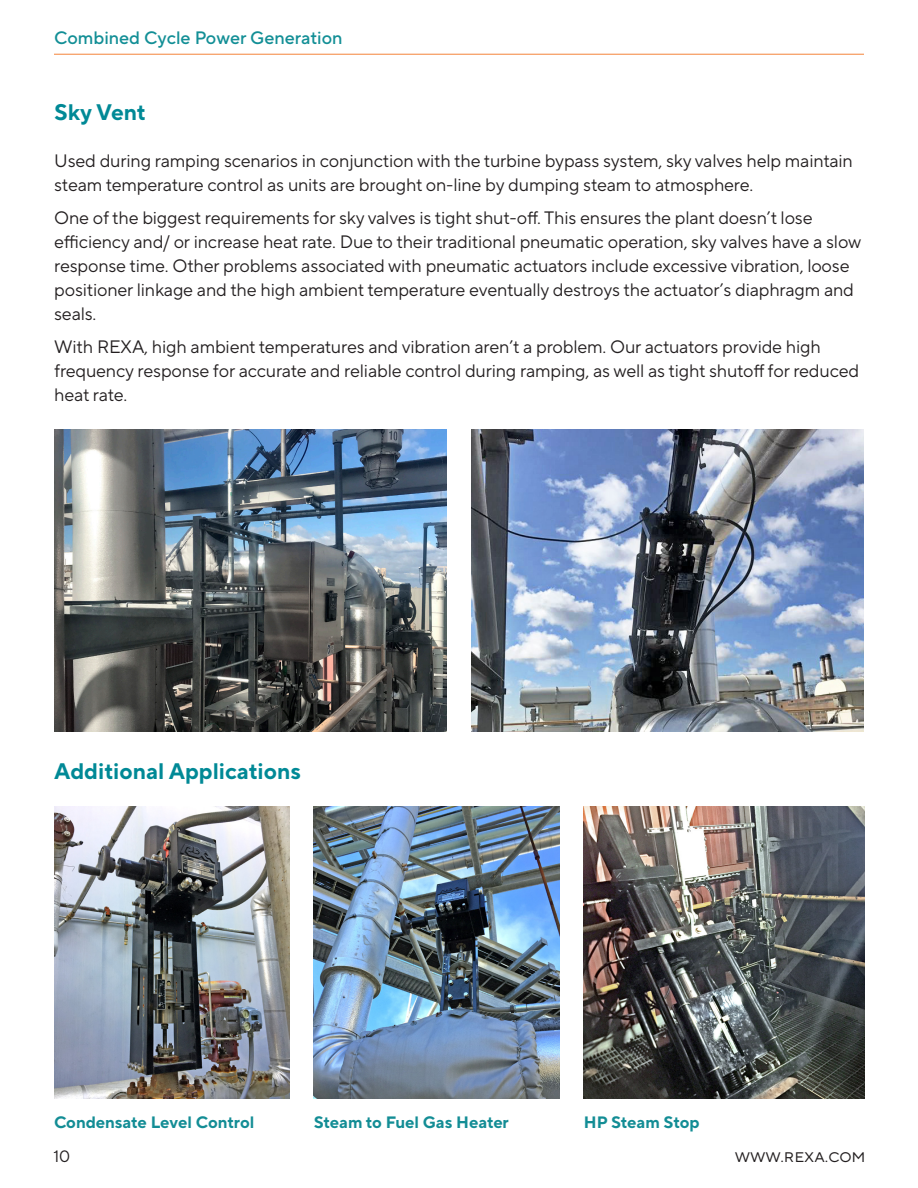
<style>
.page{position:relative;width:918px;height:1188px;background:#fff}
.page>*{position:absolute;margin:0;border:0;box-sizing:border-box;transform-origin:0 0}
.t1{font:700 22.5px "TT Norms Pro";color:#008996}
.t2{font:18px/24px "TT Norms Pro";letter-spacing:-.01em;color:#231f20}
.t3{font:500 18px "TT Norms Pro";color:#138f96}
.t4{font:700 16.5px "TT Norms Pro";color:#138d95}
.t5{font:16.5px "TT Norms Pro";color:#231f20}
</style>
<div class="page">
<img style="left:54px;top:430px;width:393px;height:301px">
<img style="left:471px;top:430px;width:393px;height:301px">
<img style="left:54px;top:807px;width:235px;height:291px">
<img style="left:314px;top:807px;width:245px;height:291px">
<img style="left:584px;top:807px;width:281px;height:291px">
<hr style="left:54px;top:54px;width:810px;height:1px;background:#f58a43">
<p class="t3" style="left:54px;top:24px;width:290px">Combined Cycle Power Generation</p>
<p class="t1" style="left:54px;top:96px;width:93px">Sky Vent</p>
<p class="t2" style="left:54px;top:148px;width:800px">Used during ramping scenarios in conjunction with the turbine bypass system, sky valves help maintain steam temperature control as units are brought on-line by dumping steam to atmosphere.</p>
<p class="t2" style="left:54px;top:205px;width:809px">One of the biggest requirements for sky valves is tight shut-off. This ensures the plant doesn’t lose efficiency and/ or increase heat rate. Due to their traditional pneumatic operation, sky valves have a slow response time. Other problems associated with pneumatic actuators include excessive vibration, loose positioner linkage and the high ambient temperature eventually destroys the actuator’s diaphragm and seals.</p>
<p class="t2" style="left:54px;top:334px;width:806px">With REXA, high ambient temperatures and vibration aren’t a problem. Our actuators provide high frequency response for accurate and reliable control during ramping, as well as tight shutoff for reduced heat rate.</p>
<p class="t1" style="left:54px;top:755px;width:248px">Additional Applications</p>
<p class="t4" style="left:54px;top:1110px;width:202px">Condensate Level Control</p>
<p class="t4" style="left:314px;top:1110px;width:197px">Steam to Fuel Gas Heater</p>
<p class="t4" style="left:584px;top:1110px;width:117px">HP Steam Stop</p>
<p class="t5" style="left:54px;top:1144px;width:18px">10</p>
<p class="t5" style="left:735px;top:1145px;width:132px">www.rexa.com</p>
</div>
